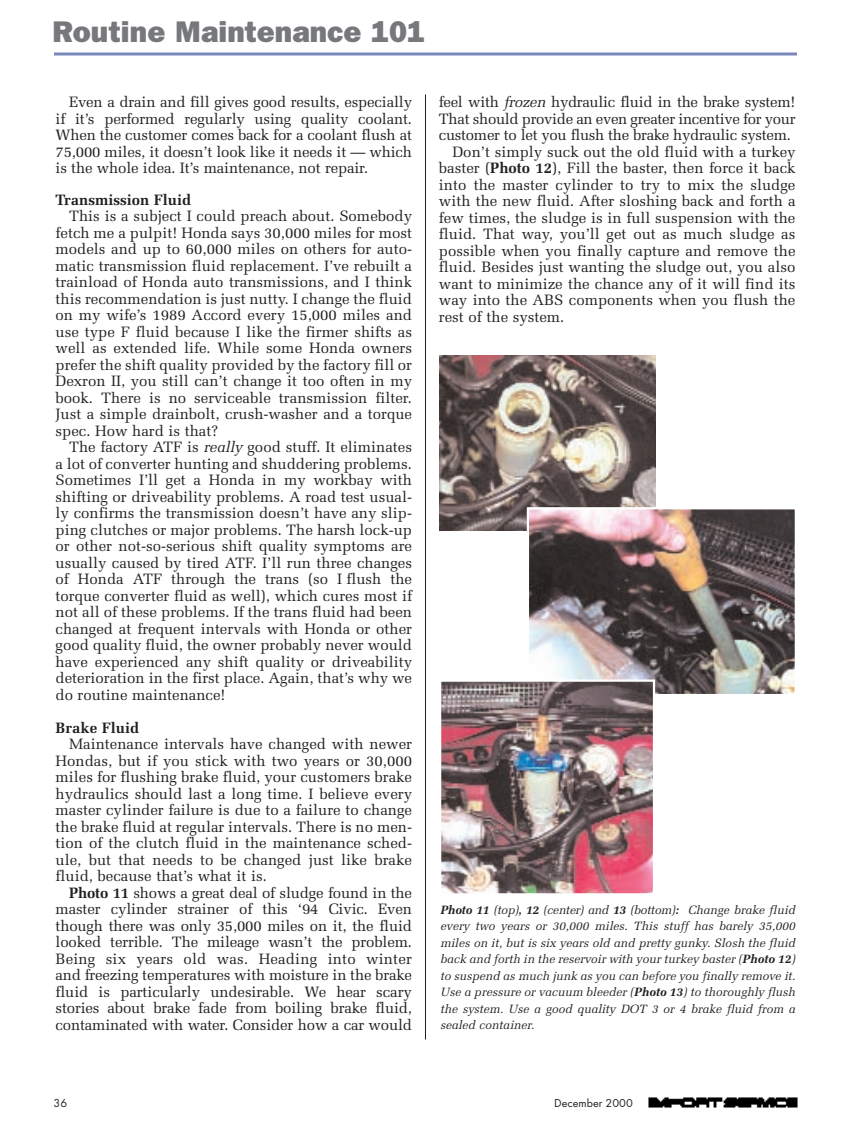
<style>
.page{position:relative;width:851px;height:1134px;background:#fff}
.page>*{position:absolute;margin:0;border:0;box-sizing:border-box;transform-origin:0 0}
.t1{font:800 30px "Franklin Gothic";color:#76787b}
.t2{font:15px/16.5px "Melior";color:#231f20;text-align:justify}
.t3{font:15px "Melior";letter-spacing:-.02em;color:#231f20}
.t4{font:700 15px "Melior";color:#231f20}
.t5{font:italic 12px/16.5px "Melior";color:#231f20;text-align:justify}
.t6{font:12px "Futura T";color:#231f20}
.s1{font-style:italic}
.s2{font-weight:700}
</style>
<div class="page">
<img style="left:648px;top:1097px;width:150px;height:11px">
<svg style="left:54px;top:52px;width:742px;height:4px;background:#9aa5cb"></svg>
<hr style="left:425px;top:94px;width:1px;height:946px;background:#231f20">
<img style="left:439px;top:356px;width:216px;height:175px">
<img style="left:529px;top:510px;width:264px;height:183px">
<div style="left:526px;top:507px;width:270px;height:189px;border:2px solid #fff"></div>
<img style="left:442px;top:683px;width:210px;height:210px">
<div style="left:439px;top:680px;width:216px;height:216px;border:2px solid #fff"></div>
<h1 class="t1" style="left:52px;top:14px;width:374px">Routine Maintenance 101</h1>
<p class="t2" style="left:56px;top:94px;width:358px;text-indent:14px">Even a drain and fill gives good results, especially if it’s performed regularly using quality coolant.<br>When the customer comes back for a coolant flush at 75,000 miles, it doesn’t look like it needs it — which is the whole idea. It’s maintenance, not repair.</p>
<p class="t4" style="left:56px;top:191px;width:137px">Transmission Fluid</p>
<p class="t2" style="left:56px;top:208px;width:358px;text-indent:14px">This is a subject I could preach about. Somebody fetch me a pulpit! Honda says 30,000 miles for most models and up to 60,000 miles on others for auto&shy;matic transmission fluid replacement. I’ve rebuilt a trainload of Honda auto transmissions, and I think this recommendation is just nutty. I change the fluid on my wife’s 1989 Accord every 15,000 miles and use type F fluid because I like the firmer shifts as well as extended life. While some Honda owners prefer the shift quality provided by the factory fill or Dexron II, you still can’t change it too often in my book. There is no serviceable transmission filter.<br>Just a simple drainbolt, crush-washer and a torque spec. How hard is that?</p>
<p class="t2" style="left:55px;top:439px;width:358px;text-indent:14px">The factory ATF is <span class="s1">really</span> good stuff. It eliminates a lot of converter hunting and shuddering problems.<br>Sometimes I’ll get a Honda in my workbay with shifting or driveability problems. A road test usual&shy;ly confirms the transmission doesn’t have any slip&shy;ping clutches or major problems. The harsh lock-up or other not-so-serious shift quality symptoms are usually caused by tired ATF. I’ll run three changes of Honda ATF through the trans (so I flush the torque converter fluid as well), which cures most if not all of these problems. If the trans fluid had been changed at frequent intervals with Honda or other good quality fluid, the owner probably never would have experienced any shift quality or driveability deterioration in the first place. Again, that’s why we do routine maintenance!</p>
<p class="t4" style="left:55px;top:719px;width:85px">Brake Fluid</p>
<p class="t2" style="left:55px;top:736px;width:358px;text-indent:14px">Maintenance intervals have changed with newer Hondas, but if you stick with two years or 30,000 miles for flushing brake fluid, your customers brake hydraulics should last a long time. I believe every master cylinder failure is due to a failure to change the brake fluid at regular intervals. There is no men&shy;tion of the clutch fluid in the maintenance sched&shy;ule, but that needs to be changed just like brake fluid, because that’s what it is.</p>
<p class="t2" style="left:55px;top:884px;width:358px;text-indent:14px"><span class="s2">Photo 11</span> shows a great deal of sludge found in the master cylinder strainer of this ‘94 Civic. Even though there was only 35,000 miles on it, the fluid looked terrible. The mileage wasn’t the problem.<br>Being six years old was. Heading into winter and freezing temperatures with moisture in the brake fluid is particularly undesirable. We hear scary stories about brake fade from boiling brake fluid, contaminated with water. Consider how a car would</p>
<p class="t3" style="left:439px;top:93px;width:358px">feel with <span class="s1">frozen</span> hydraulic fluid in the brake system!</p>
<p class="t3" style="left:439px;top:110px;width:358px">That should provide an even greater incentive for your</p>
<p class="t3" style="left:439px;top:126px;width:353px">customer to let you flush the brake hydraulic system.</p>
<p class="t2" style="left:452px;top:143px;width:344px">Don’t simply suck out the old fluid with a turkey</p>
<p class="t2" style="left:439px;top:160px;width:358px">baster (<span class="s2">Photo 12</span>), Fill the baster, then force it back</p>
<p class="t2" style="left:439px;top:176px;width:358px">into the master cylinder to try to mix the sludge</p>
<p class="t2" style="left:439px;top:193px;width:358px">with the new fluid. After sloshing back and forth a</p>
<p class="t2" style="left:439px;top:209px;width:358px">few times, the sludge is in full suspension with the</p>
<p class="t2" style="left:439px;top:226px;width:358px">fluid. That way, you’ll get out as much sludge as</p>
<p class="t2" style="left:439px;top:242px;width:358px">possible when you finally capture and remove the</p>
<p class="t2" style="left:439px;top:259px;width:358px">fluid. Besides just wanting the sludge out, you also</p>
<p class="t2" style="left:439px;top:275px;width:358px">want to minimize the chance any of it will find its</p>
<p class="t2" style="left:439px;top:292px;width:358px">way into the ABS components when you flush the</p>
<p class="t2" style="left:439px;top:308px;width:127px">rest of the system.</p>
<p class="t5" style="left:440px;top:902px;width:356px"><span class="s2">Photo 11</span> (top)<span class="s2">, 12</span> (center) and <span class="s2">13</span> (bottom)<span class="s2">:</span> Change brake fluid every two years or 30,000 miles. This stuff has barely 35,000 miles on it, but is six years old and pretty gunky. Slosh the fluid back and forth in the reservoir with your turkey baster (<span class="s2">Photo 12</span>) to suspend as much junk as you can before you finally remove it.<br>Use a pressure or vacuum bleeder (<span class="s2">Photo 13</span>) to thoroughly flush the system. Use a good quality DOT 3 or 4 brake fluid from a sealed container.</p>
<p class="t6" style="left:54px;top:1096px;width:15px">36</p>
<p class="t6" style="left:554px;top:1096px;width:80px">December 2000</p>
</div>
